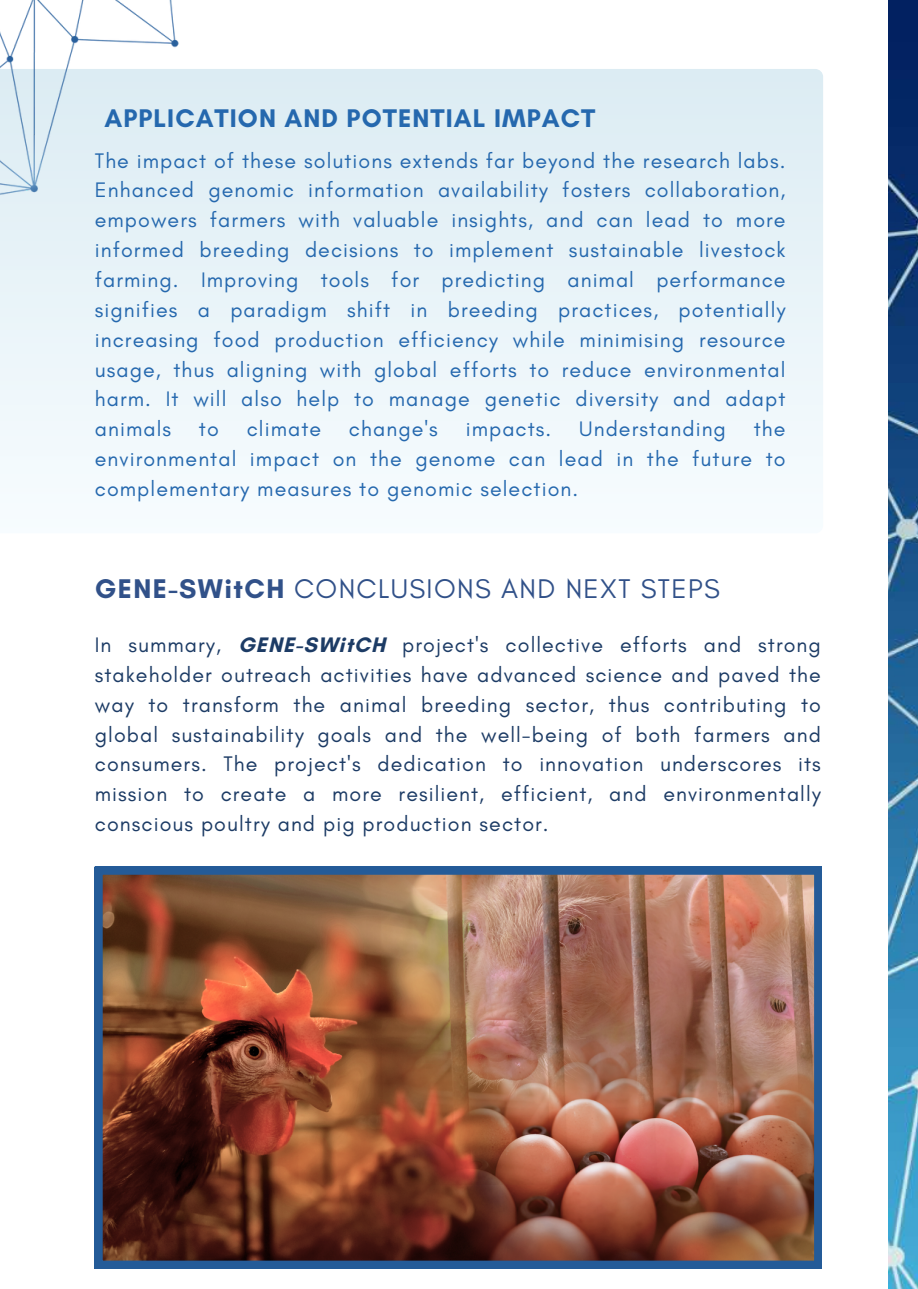
<style>
.page{position:relative;width:918px;height:1289px;background:#fff}
.page>*{position:absolute;margin:0;border:0;box-sizing:border-box;transform-origin:0 0}
.t1{font:27.6px "Glacial Indifference";letter-spacing:.05em;color:#315189}
.t2{font:700 25.95px "Glacial Indifference";letter-spacing:.04em;color:#2568ae}
.t3{font:21.45px/29.8px "Glacial Indifference";letter-spacing:.05em;color:#2568ae;text-align:justify}
.t4{font:21.45px/29.8px "Glacial Indifference";letter-spacing:.05em;color:#1c3b65;text-align:justify}
.s1{font-weight:700}
</style>
<div class="page">
<img style="left:888px;top:0;width:30px;height:1288px">
<svg style="left:0;top:69px;width:823px;height:419px;fill:#e9f4f9"></svg>
<img style="left:95px;top:866px;width:727px;height:402px">
<img style="left:0;top:0;width:306px;height:219px">
<p class="t2" style="left:105px;top:103px;width:492px">APPLICATION AND POTENTIAL IMPACT</p>
<p class="t3" style="left:95px;top:145px;width:692px">The impact of these solutions extends far beyond the research labs.<br>Enhanced genomic information availability fosters collaboration, empowers farmers with valuable insights, and can lead to more informed breeding decisions to implement sustainable livestock farming. Improving tools for predicting animal performance signifies a paradigm shift in breeding practices, potentially increasing food production efficiency while minimising resource usage, thus aligning with global efforts to reduce environmental harm. It will also help to manage genetic diversity and adapt animals</p>
<p class="t3" style="left:95px;top:413px;width:692px;text-indent:659px">the environmental impact on the genome can lead in the future to complementary measures to genomic selection.</p>
<p class="t3" style="left:199px;top:413px;width:21px">to</p>
<p class="t3" style="left:247px;top:413px;width:76px">climate</p>
<p class="t3" style="left:349px;top:413px;width:90px">change's</p>
<p class="t3" style="left:466px;top:413px;width:87px">impacts.</p>
<p class="t3" style="left:579px;top:413px;width:148px">Understanding</p>
<p class="t1" style="left:95px;top:572px;width:627px"><span class="s1">GENE-SWitCH</span> CONCLUSIONS AND NEXT STEPS</p>
<p class="t4" style="left:95px;top:629px;width:728px">In summary, <span class="s1">GENE-SWitCH</span> project's collective efforts and strong stakeholder outreach activities have advanced science and paved the way to transform the animal breeding sector, thus contributing to global sustainability goals and the well-being of both farmers and consumers. The project's dedication to innovation underscores its mission to create a more resilient, efficient, and environmentally conscious poultry and pig production sector.</p>
</div>
